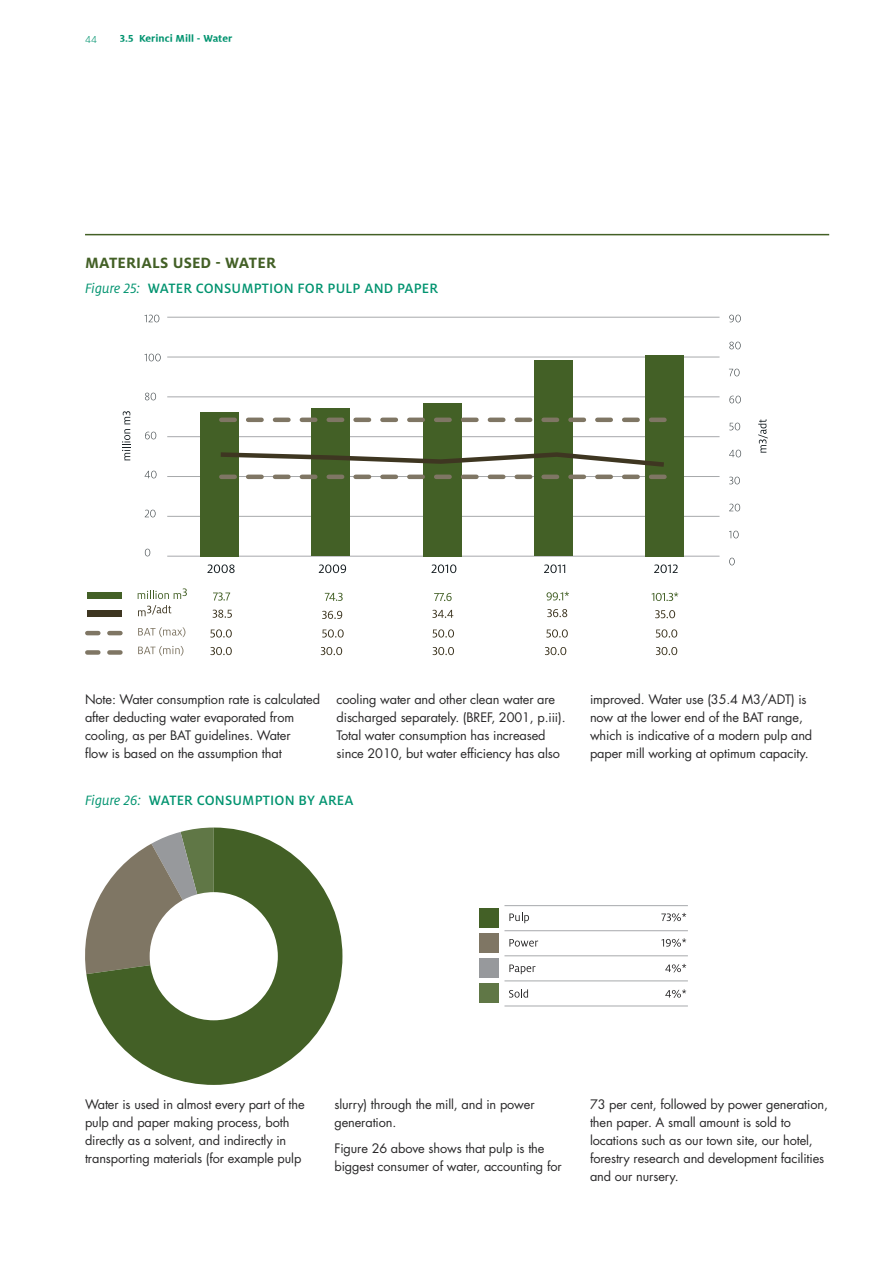
<style>
.page{position:relative;width:893px;height:1263px;background:#fff}
.page>*{position:absolute;margin:0;border:0;box-sizing:border-box;transform-origin:0 0}
.t1{font:700 16.5px "Milo Pro";letter-spacing:.01em;color:#436026}
.t2{font:500 15px "Milo Pro";letter-spacing:.01em;color:#00936f}
.t3{font:12.75px/18px "Futura";letter-spacing:-.01em;color:#292829}
.t4{font:700 11.25px "Milo Pro";color:#00936f}
.t5{font:300 11.25px "Milo Pro";color:#00936f}
.s1{font-weight:400;font-style:italic}
</style>
<div class="page">
<hr style="left:85px;top:234px;width:744px;height:1px;background:#436026">
<hr style="left:167px;top:317px;width:552px;height:1px;background:#a7a9ac">
<hr style="left:167px;top:357px;width:552px;height:1px;background:#a7a9ac">
<hr style="left:167px;top:397px;width:552px;height:1px;background:#a7a9ac">
<hr style="left:167px;top:436px;width:552px;height:1px;background:#a7a9ac">
<hr style="left:167px;top:476px;width:552px;height:1px;background:#a7a9ac">
<hr style="left:167px;top:516px;width:552px;height:1px;background:#a7a9ac">
<hr style="left:167px;top:556px;width:552px;height:1px;background:#a7a9ac">
<div style="left:645px;top:355px;width:38px;height:201px;background:#436026"></div>
<div style="left:535px;top:360px;width:38px;height:196px;background:#436026"></div>
<div style="left:423px;top:403px;width:38px;height:153px;background:#436026"></div>
<div style="left:312px;top:409px;width:38px;height:147px;background:#436026"></div>
<div style="left:200px;top:412px;width:39px;height:144px;background:#436026"></div>
<svg style="left:145px;top:315px;width:14px;height:7px"></svg>
<svg style="left:145px;top:354px;width:16px;height:7px"></svg>
<svg style="left:145px;top:393px;width:11px;height:7px"></svg>
<svg style="left:145px;top:432px;width:11px;height:7px"></svg>
<svg style="left:145px;top:471px;width:12px;height:7px"></svg>
<svg style="left:145px;top:510px;width:11px;height:7px"></svg>
<svg style="left:145px;top:549px;width:5px;height:7px"></svg>
<svg style="left:729px;top:315px;width:12px;height:7px"></svg>
<svg style="left:729px;top:342px;width:12px;height:7px"></svg>
<svg style="left:729px;top:369px;width:11px;height:7px"></svg>
<svg style="left:729px;top:396px;width:12px;height:7px"></svg>
<svg style="left:729px;top:423px;width:11px;height:7px"></svg>
<svg style="left:729px;top:450px;width:12px;height:7px"></svg>
<svg style="left:729px;top:477px;width:11px;height:7px"></svg>
<svg style="left:729px;top:504px;width:11px;height:7px"></svg>
<svg style="left:729px;top:531px;width:10px;height:7px"></svg>
<svg style="left:729px;top:558px;width:6px;height:7px"></svg>
<svg style="left:138px;top:627px;width:47px;height:10px"></svg>
<svg style="left:138px;top:646px;width:45px;height:10px"></svg>
<div style="left:87px;top:610px;width:34px;height:7px;background:#3e3621"></div>
<svg style="left:138px;top:605px;width:33px;height:11px"></svg>
<div style="left:87px;top:592px;width:34px;height:7px;background:#436026"></div>
<svg style="left:138px;top:588px;width:49px;height:11px"></svg>
<svg style="left:122px;top:411px;width:8px;height:49px"></svg>
<svg style="left:758px;top:419px;width:10px;height:34px"></svg>
<svg style="left:207px;top:564px;width:28px;height:9px"></svg>
<svg style="left:319px;top:564px;width:27px;height:9px"></svg>
<svg style="left:431px;top:564px;width:25px;height:9px"></svg>
<svg style="left:213px;top:592px;width:17px;height:9px"></svg>
<svg style="left:213px;top:610px;width:19px;height:8px"></svg>
<svg style="left:210px;top:629px;width:22px;height:8px"></svg>
<svg style="left:210px;top:647px;width:22px;height:8px"></svg>
<svg style="left:322px;top:629px;width:22px;height:8px"></svg>
<svg style="left:321px;top:647px;width:21px;height:8px"></svg>
<svg style="left:433px;top:629px;width:21px;height:8px"></svg>
<svg style="left:433px;top:647px;width:21px;height:8px"></svg>
<svg style="left:546px;top:629px;width:22px;height:8px"></svg>
<svg style="left:545px;top:647px;width:21px;height:8px"></svg>
<svg style="left:656px;top:629px;width:21px;height:8px"></svg>
<svg style="left:656px;top:647px;width:21px;height:8px"></svg>
<svg style="left:325px;top:593px;width:18px;height:8px"></svg>
<svg style="left:434px;top:593px;width:18px;height:8px"></svg>
<svg style="left:432px;top:610px;width:21px;height:8px"></svg>
<svg style="left:546px;top:592px;width:23px;height:8px"></svg>
<svg style="left:652px;top:592px;width:26px;height:9px"></svg>
<svg style="left:544px;top:564px;width:21px;height:9px"></svg>
<svg style="left:654px;top:564px;width:24px;height:9px"></svg>
<svg style="left:547px;top:609px;width:20px;height:8px"></svg>
<svg style="left:655px;top:610px;width:20px;height:8px"></svg>
<svg style="left:322px;top:611px;width:20px;height:8px"></svg>
<svg style="left:221px;top:418px;width:443px;height:4px"></svg>
<svg style="left:221px;top:475px;width:443px;height:4px"></svg>
<svg style="left:220px;top:450px;width:444px;height:19px"></svg>
<svg style="left:87px;top:650px;width:33px;height:5px"></svg>
<svg style="left:87px;top:631px;width:33px;height:4px"></svg>
<svg style="left:86px;top:827px;width:256px;height:258px;fill:#436026"></svg>
<svg style="left:509px;top:913px;width:20px;height:10px"></svg>
<svg style="left:661px;top:913px;width:25px;height:8px"></svg>
<svg style="left:509px;top:939px;width:29px;height:7px"></svg>
<svg style="left:661px;top:938px;width:25px;height:9px"></svg>
<svg style="left:509px;top:964px;width:26px;height:10px"></svg>
<svg style="left:665px;top:964px;width:21px;height:8px"></svg>
<svg style="left:509px;top:989px;width:19px;height:8px"></svg>
<svg style="left:665px;top:989px;width:21px;height:9px"></svg>
<div style="left:479px;top:908px;width:20px;height:19px;background:#436026"></div>
<div style="left:479px;top:933px;width:20px;height:19px;background:#7f7664"></div>
<div style="left:479px;top:958px;width:20px;height:19px;background:#97999c"></div>
<div style="left:479px;top:983px;width:20px;height:19px;background:#607746"></div>
<div style="left:150px;top:892px;width:128px;height:128px;background:#fff;border-radius:50%"></div>
<hr style="left:504px;top:930px;width:184px;height:1px;background:#a7a9ac">
<hr style="left:504px;top:905px;width:184px;height:1px;background:#a7a9ac">
<hr style="left:504px;top:955px;width:184px;height:1px;background:#a7a9ac">
<hr style="left:504px;top:981px;width:184px;height:1px;background:#a7a9ac">
<hr style="left:504px;top:1006px;width:184px;height:1px;background:#a7a9ac">
<p class="t5" style="left:85px;top:33px;width:13px">44</p>
<p class="t4" style="left:120px;top:32px;width:114px">3.5 KERINCI MILL - WATER</p>
<p class="t1" style="left:85px;top:254px;width:189px">MATERIALS USED - WATER</p>
<p class="t2" style="left:85px;top:280px;width:351px"><span class="s1">Figure 25:</span> WATER CONSUMPTION FOR PULP AND PAPER</p>
<p class="t3" style="left:85px;top:691px;width:236px">Note: Water consumption rate is calculated after deducting water evaporated from cooling, as per BAT guidelines. Water<br>flow is based on the assumption that</p>
<p class="t3" style="left:337px;top:691px;width:231px">cooling water and other clean water are discharged separately. (BREF, 2001, p.iii).<br>Total water consumption has increased since 2010, but water efficiency has also</p>
<p class="t2" style="left:85px;top:792px;width:268px"><span class="s1">Figure 26:</span> WATER CONSUMPTI ON BY AREA</p>
<p class="t3" style="left:590px;top:691px;width:224px">improved. Water use (35.4 M3/ADT) is now at the lower end of the BAT range, which is indicative of a modern pulp and paper mill working at optimum capacity.</p>
<p class="t3" style="left:85px;top:1095px;width:221px">Water is used in almost every part of the pulp and paper making process, both directly as a solvent, and indirectly in transporting materials (for example pulp</p>
<p class="t3" style="left:334px;top:1095px;width:202px">slurry) through the mill, and in power generation.</p>
<p class="t3" style="left:334px;top:1139px;width:229px">Figure 26 above shows that pulp is the biggest consumer of water, accounting for</p>
<p class="t3" style="left:590px;top:1095px;width:239px">73 per cent, followed by power generation, then paper. A small amount is sold to locations such as our town site, our hotel, forestry research and development facilities and our nursery.</p>
</div>
